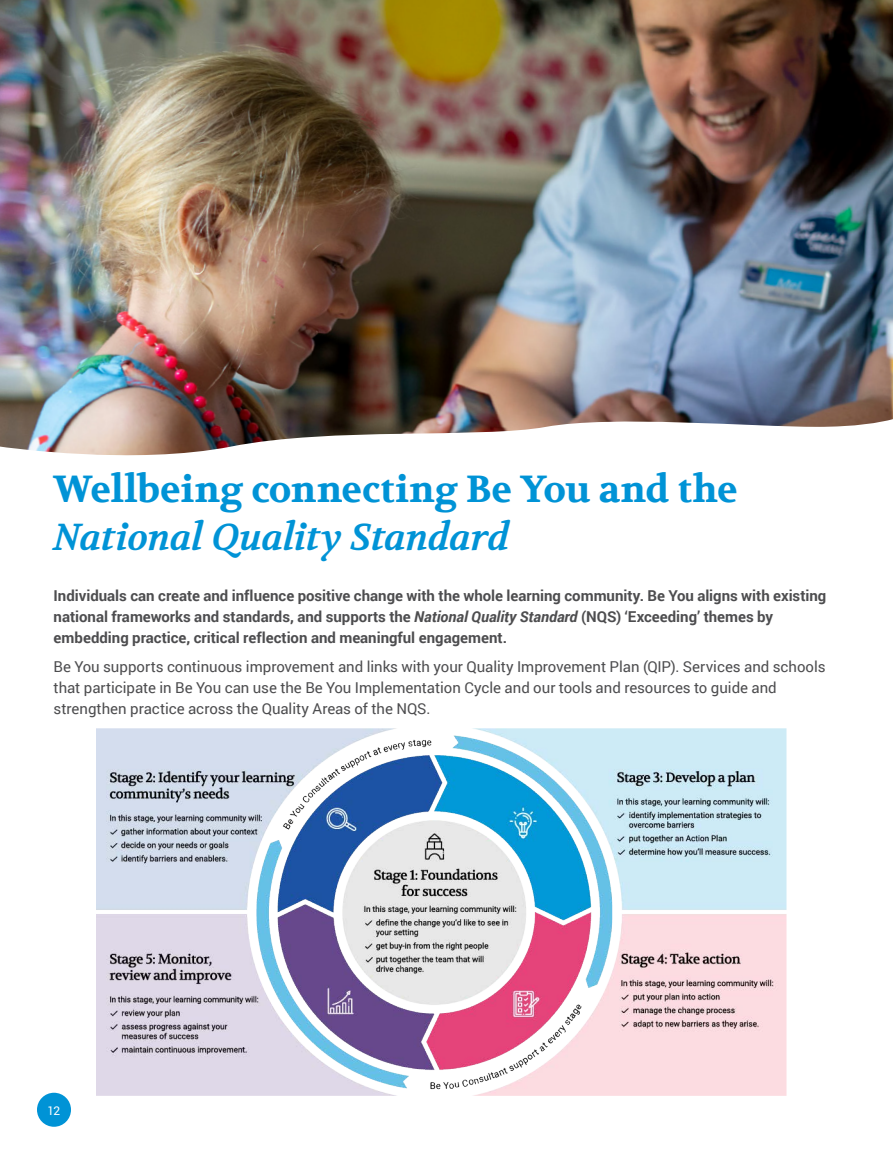
<style>
.page{position:relative;width:893px;height:1170px;background:#fff}
.page>*{position:absolute;margin:0;border:0;box-sizing:border-box;transform-origin:0 0}
.t1{font:700 37.5px "Volkhov";color:#0093d6}
.t2{font:italic 700 37.5px "Volkhov";letter-spacing:-.015em;color:#0093d6}
.t3{font:700 15px/21px "Roboto";color:#4d4d4f}
.t4{font:15px/21px "Roboto";letter-spacing:-.005em;color:#4d4d4f}
.t5{font:12px "Roboto";color:#fff}
.s1{font-style:italic}
</style>
<div class="page">
<div style="left:37px;top:1092px;width:34px;height:34px;background:#0093d6;border-radius:50%"></div>
<img style="left:96px;top:728px;width:691px;height:367px">
<img style="left:0;top:0;width:893px;height:456px">
<h1 class="t1" style="left:54px;top:467px;width:685px">Wellbeing connecting Be You and the</h1>
<h1 class="t2" style="left:54px;top:513px;width:457px">National Quality Standard</h1>
<p class="t3" style="left:54px;top:584px;width:774px">Individuals can create and influence positive change with the whole learning community. Be You aligns with existing national frameworks and standards, and supports the <span class="s1">National Quality Standard</span> (NQS) ‘Exceeding’ themes by embedding practice, critical reflection and meaningful engagement.</p>
<p class="t4" style="left:54px;top:655px;width:773px">Be You supports continuous improvement and links with your Quality Improvement Plan (QIP). Services and schools that participate in Be You can use the Be You Implementation Cycle and our tools and resources to guide and strengthen practice across the Quality Areas of the NQS.</p>
<p class="t5" style="left:48px;top:1101px;width:14px">12</p>
</div>
